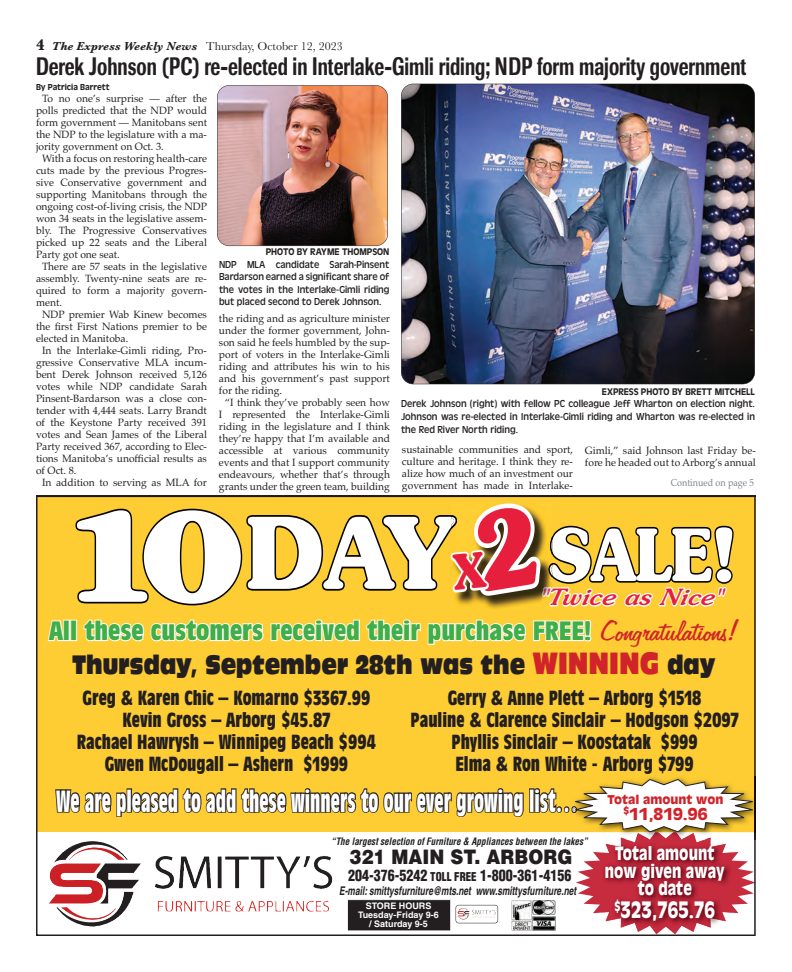
<style>
.page{position:relative;width:792px;height:972px;background:#fff}
.page>*{position:absolute;margin:0;border:0;box-sizing:border-box;transform-origin:0 0}
.t1{font:700 71.8px "Souvenir Std";color:#fff;scale:.83 1}
.t2{font:700 condensed 30px "Antique Olive";color:#fff;scale:.74 1}
.t3{font:700 condensed 26px "Antique Olive";color:#40ae49;scale:1.15 1}
.t4{font:26px "Antique Olive Nord";color:#231f20;scale:.65 1}
.t5{font:500 25px "Imago";color:#231f20;scale:.7 1}
.t6{font:italic 500 22.5px "Souvenir Std";color:#e61f3c;scale:1.13 1}
.t7{font:900 22px "Antique Olive";color:#fff;scale:.78 1}
.t8{font:700 condensed 20px/22px "Antique Olive";color:#231f20;text-align:center}
.t9{font:900 20px "Helvetica";color:#231f20;scale:.9 1}
.t10{font:900 18px/17.6px "Antique Olive";color:#fff;text-align:center;scale:.78 1}
.t11{font:900 16px "Antique Olive";color:#d1232a}
.t12{font:900 condensed 15.3px "Helvetica";color:#231f20;scale:.92 1}
.t13{font:italic 700 12px "Helvetica";color:#231f20;scale:.7 1}
.t14{font:12px "Baskerville";color:#231f20}
.t15{font:900 12px "Antique Olive";color:#d1232a}
.t16{font:10.5px/12px "Palatino";color:#231f20;text-align:justify}
.t17{font:10.5px/12.6px "Antique Oli";color:#231f20;text-align:justify;scale:.95 1}
.t18{font:italic 700 condensed 10px "Helvetica";color:#231f20;scale:.92 1}
.t19{font:500 10px "Antique Oli";letter-spacing:-.005em;color:#231f20;scale:.95 1}
.t20{font:10px "Palatino";color:#808285;scale:.9 1}
.t21{font:700 9px/9px "Helvetica";color:#fff;text-align:center}
.t22{font:500 9px "Antique Oli";color:#231f20;scale:.95 1}
.s1{font-weight:700;font-size:16px}
.s2{font-weight:700;font-style:italic}
.s3{font-size:122.3px}
.s4{font-size:98.5px}
.s5{color:#ca2033}
.s6{font-family:"Freehand 575 BT Regular B";font-weight:400;font-stretch:normal;font-size:32px;color:#d1232a}
.s7{font-size:30px;color:#d1232a}
.s8{font-size:11.9px}
</style>
<div class="page">
<div style="left:36px;top:495px;width:720px;height:441px;background:#fecd33"></div>
<svg style="left:48px;top:620px;width:29px;height:21px"></svg>
<svg style="left:84px;top:620px;width:60px;height:21px"></svg>
<svg style="left:150px;top:620px;width:114px;height:21px"></svg>
<svg style="left:271px;top:620px;width:89px;height:21px"></svg>
<svg style="left:366px;top:620px;width:55px;height:21px"></svg>
<svg style="left:428px;top:620px;width:98px;height:25px"></svg>
<svg style="left:533px;top:620px;width:58px;height:21px"></svg>
<img style="left:572px;top:776px;width:182px;height:3px">
<svg style="left:55px;top:779px;width:701px;height:155px"></svg>
<img style="left:458px;top:908px;width:38px;height:6px">
<svg style="left:43px;top:835px;width:98px;height:94px"></svg>
<img style="left:54px;top:841px;width:74px;height:22px">
<img style="left:401px;top:84px;width:354px;height:300px">
<img style="left:217px;top:85px;width:171px;height:161px">
<svg style="left:75px;top:504px;width:659px;height:103px;background:#d3ae3b"></svg>
<p class="t14" style="left:36px;top:42px;width:308px"><span class="s1">4</span> <span class="s2">The Express Weekly News</span> Thursday, October 12, 2023</p>
<h3 class="t5" style="left:36px;top:57px;width:1016px">Derek Johnson (PC) re-elected in Interlake-Gimli riding; NDP form majority government</h3>
<p class="t22" style="left:36px;top:84px;width:79px">By Patricia Barrett</p>
<p class="t16" style="left:42px;top:94px;width:167px">To no one’s surprise — after the</p>
<p class="t16" style="left:36px;top:106px;width:172px">polls predicted that the NDP would</p>
<p class="t16" style="left:36px;top:118px;width:173px">form government — Manitobans sent</p>
<p class="t16" style="left:36px;top:130px;width:172px">the NDP to the legislature with a ma-</p>
<p class="t16" style="left:36px;top:142px;width:129px">jority government on Oct. 3.</p>
<p class="t16" style="left:42px;top:154px;width:167px">With a focus on restoring health-care</p>
<p class="t16" style="left:36px;top:166px;width:173px">cuts made by the previous Progres-</p>
<p class="t16" style="left:36px;top:178px;width:172px">sive Conservative government and</p>
<p class="t16" style="left:36px;top:190px;width:172px">supporting Manitobans through the</p>
<p class="t16" style="left:36px;top:202px;width:173px">ongoing cost-of-living crisis, the NDP</p>
<p class="t16" style="left:36px;top:214px;width:173px">won 34 seats in the legislative assem-</p>
<p class="t16" style="left:36px;top:226px;width:173px">bly. The Progressive Conservatives</p>
<p class="t16" style="left:36px;top:238px;width:172px">picked up 22 seats and the Liberal</p>
<p class="t16" style="left:36px;top:250px;width:85px">Party got one seat.</p>
<p class="t16" style="left:42px;top:262px;width:166px">There are 57 seats in the legislative</p>
<p class="t16" style="left:36px;top:274px;width:172px">assembly. Twenty-nine seats are re-</p>
<p class="t16" style="left:36px;top:286px;width:172px">quired to form a majority govern-</p>
<p class="t16" style="left:36px;top:298px;width:27px">ment.</p>
<p class="t16" style="left:42px;top:310px;width:167px">NDP premier Wab Kinew becomes</p>
<p class="t16" style="left:36px;top:322px;width:172px">the first First Nations premier to be</p>
<p class="t16" style="left:36px;top:334px;width:94px">elected in Manitoba.</p>
<p class="t16" style="left:42px;top:346px;width:167px">In the Interlake-Gimli riding, Pro-</p>
<p class="t16" style="left:36px;top:358px;width:172px">gressive Conservative MLA incum-</p>
<p class="t16" style="left:36px;top:370px;width:173px">bent Derek Johnson received 5,126</p>
<p class="t16" style="left:36px;top:382px;width:172px">votes while NDP candidate Sarah</p>
<p class="t16" style="left:36px;top:394px;width:173px">Pinsent-Bardarson was a close con-</p>
<p class="t16" style="left:36px;top:406px;width:172px">tender with 4,444 seats. Larry Brandt</p>
<p class="t16" style="left:36px;top:418px;width:173px">of the Keystone Party received 391</p>
<p class="t16" style="left:36px;top:430px;width:172px">votes and Sean James of the Liberal</p>
<p class="t16" style="left:36px;top:442px;width:173px">Party received 367, according to Elec-</p>
<p class="t16" style="left:36px;top:454px;width:172px">tions Manitoba’s unofficial results as</p>
<p class="t16" style="left:36px;top:466px;width:42px">of Oct. 8.</p>
<p class="t16" style="left:42px;top:478px;width:167px">In addition to serving as MLA for</p>
<p class="t19" style="left:266px;top:248px;width:132px">PHOTO BY RAYME THOMPSON</p>
<p class="t17" style="left:219px;top:258px;width:181px">NDP MLA candidate Sarah-Pinsent Bardarson earned a significant share of the votes in the Interlake-Gimli riding but placed second to Derek Johnson.</p>
<p class="t16" style="left:219px;top:314px;width:172px">the riding and as agriculture minister</p>
<p class="t16" style="left:219px;top:326px;width:172px">under the former government, John-</p>
<p class="t16" style="left:219px;top:338px;width:173px">son said he feels humbled by the sup-</p>
<p class="t16" style="left:219px;top:350px;width:172px">port of voters in the Interlake-Gimli</p>
<p class="t16" style="left:219px;top:362px;width:173px">riding and attributes his win to his</p>
<p class="t16" style="left:219px;top:374px;width:172px">and his government’s past support</p>
<p class="t16" style="left:219px;top:386px;width:65px">for the riding.</p>
<p class="t16" style="left:225px;top:398px;width:166px">“I think they’ve probably seen how</p>
<p class="t16" style="left:219px;top:410px;width:172px">I represented the Interlake-Gimli</p>
<p class="t16" style="left:219px;top:422px;width:172px">riding in the legislature and I think</p>
<p class="t16" style="left:219px;top:434px;width:172px">they’re happy that I’m available and</p>
<p class="t16" style="left:219px;top:446px;width:173px">accessible at various community</p>
<p class="t16" style="left:219px;top:458px;width:172px">events and that I support community</p>
<p class="t16" style="left:219px;top:470px;width:172px">endeavours, whether that’s through</p>
<p class="t16" style="left:219px;top:482px;width:172px">grants under the green team, building</p>
<p class="t19" style="left:602px;top:388px;width:163px">EXPRESS PHOTO BY BRETT MITCHELL</p>
<p class="t17" style="left:401px;top:398px;width:374px">Derek Johnson (right) with fellow PC colleague Jeff Wharton on election night.<br>Johnson was re-elected in Interlake-Gimli riding and Wharton was re-elected in the Red River North riding.</p>
<p class="t16" style="left:402px;top:445px;width:172px">sustainable communities and sport, culture and heritage. I think they re&shy;alize how much of an investment our government has made in Interlake-</p>
<p class="t16" style="left:585px;top:446px;width:173px">Gimli,” said Johnson last Friday be&shy;fore he headed out to Arborg’s annual</p>
<p class="t20" style="left:671px;top:479px;width:94px">Continued on page 5</p>
<h1 class="t1" style="left:60px;top:514px;width:816px"><span class="s3">10</span><span class="s4">DAY</span> SALE!</h1>
<h3 class="t6" style="left:538px;top:584px;width:164px"><span class="s5">"</span>Twice as Nice"</h3>
<h3 class="t3" style="left:49px;top:621px;width:601px">All these customers received their purchase FREE! <span class="s6">Congratulations!</span></h3>
<h3 class="t4" style="left:72px;top:650px;width:991px">Thursday, September 28th was the <span class="s7">WINNING</span> day</h3>
<h3 class="t8" style="left:77px;top:688px;width:300px">Greg &amp; Karen Chic – Komarno $3367.99<br>Kevin Gross – Arborg $45.87<br>Rachael Hawrysh – Winnipeg Beach $994<br>Gwen McDougall – Ashern $1999</h3>
<h3 class="t8" style="left:411px;top:688px;width:330px">Gerry &amp; Anne Plett – Arborg $1518<br>Pauline &amp; Clarence Sinclair – Hodgson $2097<br>Phyllis Sinclair – Koostatak $999<br>Elma &amp; Ron White - Arborg $799</h3>
<h2 class="t2" style="left:56px;top:789px;width:707px">We are pleased to add these winners to our ever growing list…</h2>
<p class="t18" style="left:331px;top:836px;width:281px">“The largest selection of Furniture &amp; Appliances between the lakes”</p>
<p class="t13" style="left:339px;top:883px;width:340px">E-mail: smittysfurniture@mts.net www.smittysfurniture.net</p>
<h3 class="t9" style="left:350px;top:846px;width:249px">321 MAIN ST. ARBORG</h3>
<h3 class="t12" style="left:348px;top:870px;width:244px">204-376-5242 <span class="s8">TOLL FREE</span> 1-800-361-4156</h3>
<p class="t21" style="left:358px;top:903px;width:82px">STORE HOURS<br>Tuesday-Friday 9-6 / Saturday 9-5</p>
<p class="t15" style="left:608px;top:795px;width:117px">Total amount won</p>
<h3 class="t11" style="left:623px;top:807px;width:86px"><sup>$</sup>11,819.96</h3>
<h3 class="t10" style="left:605px;top:846px;width:155px">Total amount now given away to date</h3>
<h3 class="t7" style="left:615px;top:901px;width:130px"><sup>$</sup>323,765.76</h3>
</div>
